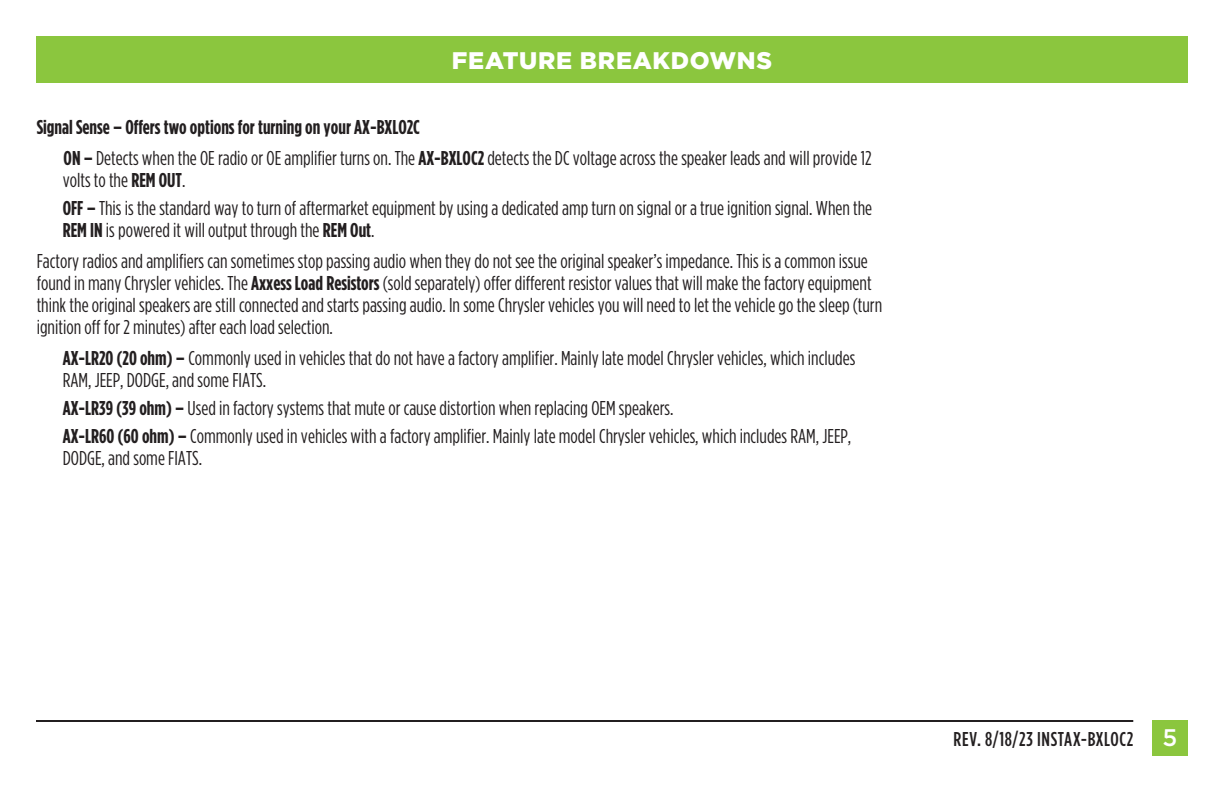
<style>
.page{position:relative;width:1224px;height:792px;background:#fff}
.page>*{position:absolute;margin:0;border:0;box-sizing:border-box;transform-origin:0 0}
.t1{font:900 24px "Gotham";letter-spacing:.035em;color:#fff}
.t2{font:20px/22px "Gotham Condensed";color:#231f20}
.t3{font:500 20px "Gotham Condensed";letter-spacing:.035em;color:#231f20}
.s1{font-weight:700}
.s2{font-family:"Gotham";font-size:24px;color:#fff}
</style>
<div class="page">
<div style="left:36px;top:36px;width:1152px;height:46px;background:#8bc63e"></div>
<div style="left:1152px;top:720px;width:36px;height:36px;background:#8bc63e"></div>
<hr style="left:36px;top:720px;width:1097px;height:2px;background:#231f20">
<p class="t1" style="left:452px;top:46px;width:322px">FEATURE BREAKDOWNS</p>
<p class="t2" style="left:64px;top:111px;width:810px;line-height:31px;text-indent:-27px"><span class="s1">Signal Sense – Offers two options for turning on your AX-BXLO2C<br>ON –</span> Detects when the OE radio or OE amplifier turns on. The <span class="s1">AX-BXLOC2</span> detects the DC voltage across the speaker leads and will provide 12</p>
<p class="t2" style="left:63px;top:166px;width:811px;line-height:28.2px">volts to the <span class="s1">REM OUT</span>.<br><span class="s1">OFF –</span> This is the standard way to turn of aftermarket equipment by using a dedicated amp turn on signal or a true ignition signal. When the</p>
<p class="t2" style="left:37px;top:214px;width:833px;line-height:31px;text-indent:26px"><span class="s1">REM IN</span> is powered it will output through the <span class="s1">REM Out</span>.<br>Factory radios and amplifiers can sometimes stop passing audio when they do not see the original speaker’s impedance. This is a common issue</p>
<p class="t2" style="left:37px;top:272px;width:847px">found in many Chrysler vehicles. The <span class="s1">Axxess Load Resistors</span> (sold separately) offer different resistor values that will make the factory equipment think the original speakers are still connected and starts passing audio. In some Chrysler vehicles you will need to let the vehicle go the sleep (turn ignition off for 2 minutes) after each load selection.</p>
<p class="t2" style="left:63px;top:347px;width:794px"><span class="s1">AX-LR20 (20 ohm) –</span> Commonly used in vehicles that do not have a factory amplifier. Mainly late model Chrysler vehicles, which includes<br>RAM, JEEP, DODGE, and some FIATS.</p>
<p class="t2" style="left:63px;top:394px;width:790px;line-height:28.2px"><span class="s1">AX-LR39 (39 ohm) –</span> Used in factory systems that mute or cause distortion when replacing OEM speakers.<br><span class="s1">AX-LR60 (60 ohm) –</span> Commonly used in vehicles with a factory amplifier. Mainly late model Chrysler vehicles, which includes RAM, JEEP,</p>
<p class="t2" style="left:63px;top:447px;width:141px">DODGE, and some FIATS.</p>
<p class="t3" style="left:954px;top:728px;width:225px">REV. 8/18/23 INSTAX-BXLOC2 <span class="s2">5</span></p>
</div>
